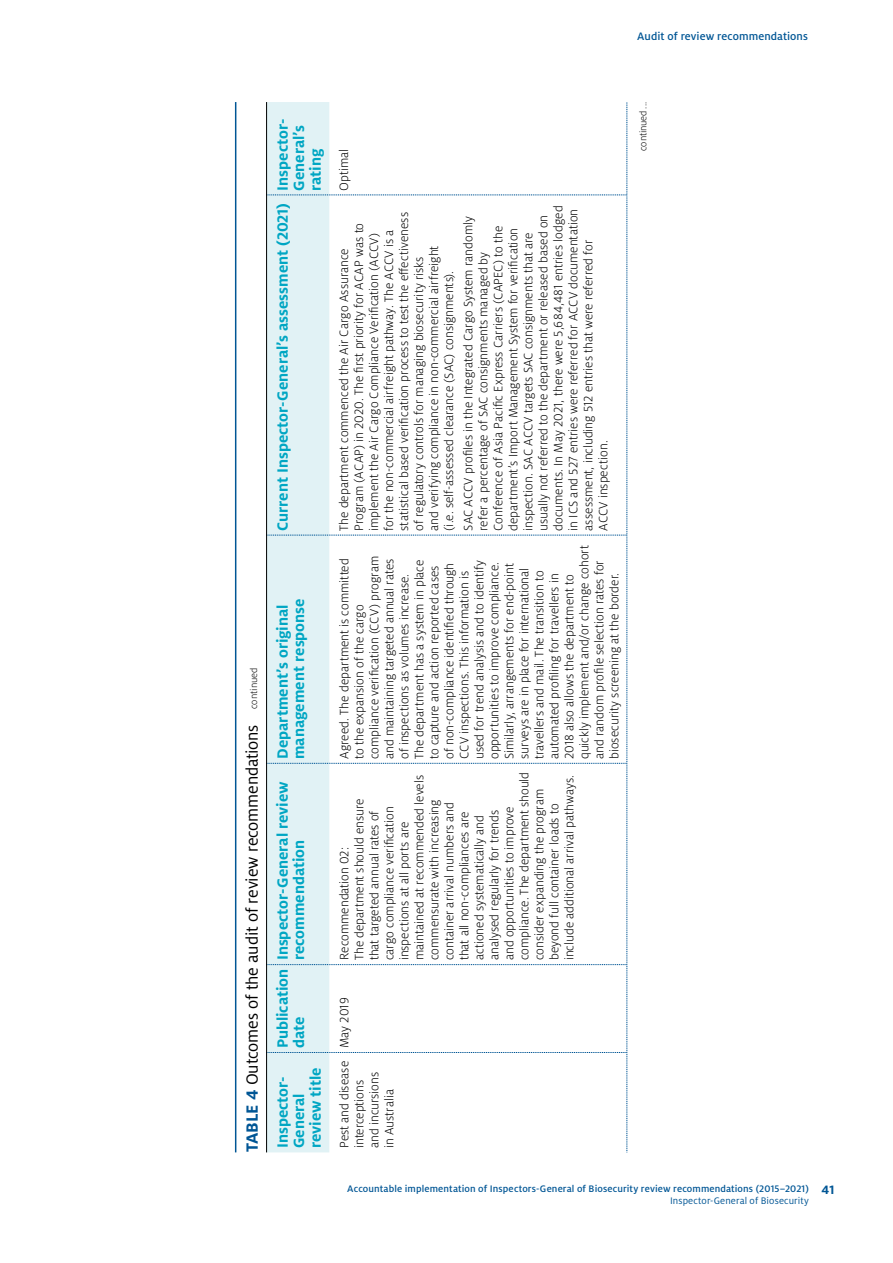
<style>
.page{position:relative;width:893px;height:1263px;background:#fff}
.page>*{position:absolute;margin:0;border:0;box-sizing:border-box;transform-origin:0 0}
.t1{font:18px "Milo Pro";letter-spacing:-.01em;color:#000}
.t2{font:700 16.5px/16.5px "Milo Pro";color:#00a6c3}
.t3{font:300 13.5px/15px "Milo Pro";color:#000}
.t4{font:500 12px "Milo Pro";letter-spacing:.005em;color:#005695}
.t5{font:500 10.5px/12.6px "Milo Pro";letter-spacing:.01em;color:#005695}
.t6{font:300 10.5px "Milo Pro";color:#000}
.s1{font-weight:700;color:#005695}
.s2{font-weight:700;font-size:13.5px}
.s3{font-weight:400}
</style>
<div class="page">
<svg style="left:266px;top:102px;width:362px;height:1051px"></svg>
<hr style="left:235px;top:102px;width:1px;height:1050px;background:#005695">
<hr style="left:266px;top:102px;width:1px;height:1050px;background:#000">
<p class="t4" style="left:637px;top:29px;width:172px">Audit of review recommendations</p>
<p class="t6" style="left:248px;top:709px;width:43px;rotate:-90deg">continued</p>
<h1 class="t1" style="left:242px;top:1152px;width:429px;rotate:-90deg"><span class="s1">TABLE 4</span> Outcomes of the audit of review recommendations</h1>
<p class="t2" style="left:274px;top:191px;width:73px;text-indent:-340px;rotate:-90deg">Current I nspector-General’s assessment (2021) I nspector-<br>General’s rating</p>
<p class="t2" style="left:274px;top:759px;width:162px;rotate:-90deg">Department’s original management response</p>
<p class="t2" style="left:274px;top:960px;width:180px;rotate:-90deg">I nspector-General review recommendation</p>
<p class="t2" style="left:274px;top:1048px;width:81px;rotate:-90deg">Publication date</p>
<p class="t2" style="left:274px;top:1148px;width:82px;rotate:-90deg">I nspector-<br>General review title</p>
<p class="t3" style="left:337px;top:191px;width:43px;rotate:-90deg">Optimal</p>
<p class="t3" style="left:337px;top:531px;width:320px;rotate:-90deg">The department commenced the Air Cargo Assurance Program (ACAP) in 2020. The first priority for ACAP was to implement the Air Cargo Compliance Verification (ACCV)<br>for the non-commercial airfreight pathway. The ACCV is a statistical based verification process to test the effectiveness of regulatory controls for managing biosecurity risks<br>and verifying compliance in non-commercial airfreight<br>(i.e. self-assessed clearance (SAC) consignments).</p>
<p class="t3" style="left:461px;top:531px;width:327px;rotate:-90deg">SAC ACCV profiles in the Integrated Cargo System randomly refer a percentage of SAC consignments managed by Conference of Asia Pacific Express Carriers (CAPEC) to the department’s Import Management System for verification inspection. SAC ACCV targets SAC consignments that are usually not referred to the department or released based on documents. In May 2021, there were 5,684,481 entries lodged in ICS and 527 entries were referred for ACCV documentation assessment, including 512 entries that were referred for<br>ACCV inspection.</p>
<p class="t3" style="left:337px;top:759px;width:216px;rotate:-90deg">Agreed. The department is committed to the expansion of the cargo compliance verification (CCV) program and maintaining targeted annual rates of inspections as volumes increase.<br>The department has a system in place<br>to capture and action reported cases<br>of non-compliance identified through CCV inspections. This information is used for trend analysis and to identify opportunities to improve compliance.<br>Similarly, arrangements for end-point surveys are in place for international travellers and mail. The transition to automated profiling for travellers in 2018 also allows the department to quickly implement and/or change cohort and random profile selection rates for biosecurity screening at the border.</p>
<p class="t3" style="left:337px;top:960px;width:190px;rotate:-90deg">Recommendation 02:<br>The department should ensure<br>that targeted annual rates of<br>cargo compliance verification inspections at all ports are maintained at recommended levels commensurate with increasing container arrival numbers and<br>that all non-compliances are actioned systematically and analysed regularly for trends<br>and opportunities to improve compliance. The department should consider expanding the program beyond full container loads to include additional arrival pathways.</p>
<p class="t3" style="left:337px;top:1048px;width:52px;rotate:-90deg">May 2019</p>
<p class="t3" style="left:337px;top:1148px;width:89px;rotate:-90deg">Pest and disease interceptions and incursions in Australia</p>
<p class="t6" style="left:637px;top:151px;width:50px;rotate:-90deg">continued ...</p>
<p class="t5" style="left:670px;top:1182px;width:166px;text-indent:-323px">Accountable implementation of Inspectors-General of Biosecurity review recommendations (2015–2021) <span class="s2">41<br></span><span class="s3">Inspector-General of Biosecurity</span></p>
</div>
